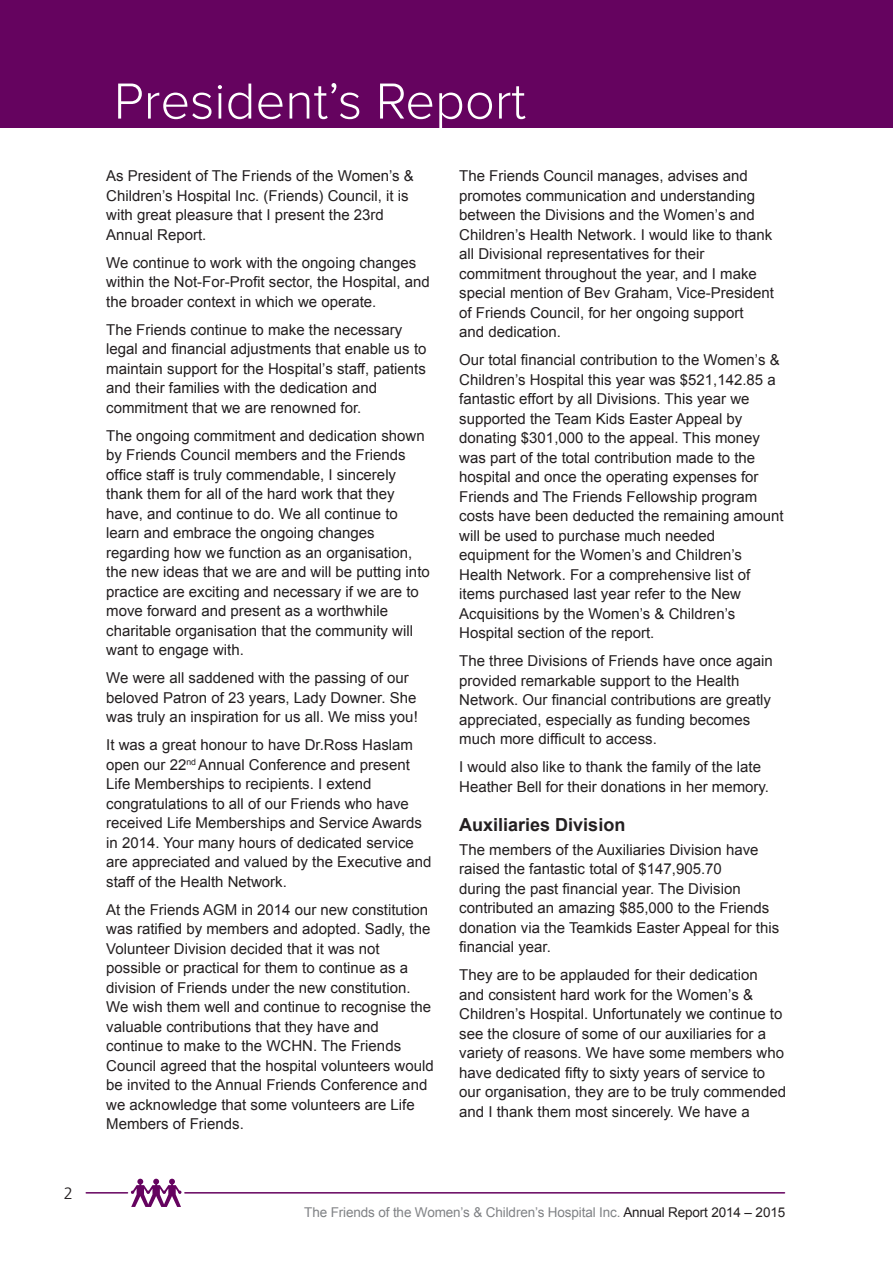
<style>
.page{position:relative;width:893px;height:1263px;background:#fff}
.page>*{position:absolute;margin:0;border:0;box-sizing:border-box;transform-origin:0 0}
.Section_Heading{font:300 52.5px "Proxima Nova";color:#fff}
.Subhead_2{font:700 18px "Arial";color:#231f20}
.t1{font:300 16.5px "Frutiger";color:#231f20}
.Body_Copy{font:15px/19.5px "Arial";color:#231f20}
.t2{font:13.5px "Arial";letter-spacing:-.01em;color:#808285}
.s1{color:#231f20}
</style>
<div class="page">
<hr style="left:185px;top:1192px;width:599px;height:1px;background:#65035f">
<hr style="left:86px;top:1192px;width:42px;height:1px;background:#65035f">
<svg style="left:131px;top:1179px;width:50px;height:28px"></svg>
<div style="left:0;top:0;width:893px;height:128px;background:#65035f"></div>
<p class="t1" style="left:64px;top:1183px;width:11px">2</p>
<p class="Section_Heading" style="left:114px;top:77px;width:414px">President’s Report</p>
<p class="Body_Copy" style="left:106px;top:166px;width:309px">As President of The Friends of the Women’s &amp; Children’s Hospital Inc. (Friends) Council, it is with great pleasure that I present the 23rd Annual Report.</p>
<p class="Body_Copy" style="left:106px;top:253px;width:325px">We continue to work with the ongoing changes within the Not-For-Profit sector, the Hospital, and the broader context in which we operate.</p>
<p class="Body_Copy" style="left:106px;top:320px;width:322px">The Friends continue to make the necessary legal and financial adjustments that enable us to maintain support for the Hospital’s staff, patients and their families with the dedication and commitment that we are renowned for.</p>
<p class="Body_Copy" style="left:106px;top:426px;width:325px">The ongoing commitment and dedication shown by Friends Council members and the Friends office staff is truly commendable, I sincerely thank them for all of the hard work that they have, and continue to do. We all continue to learn and embrace the ongoing changes regarding how we function as an organisation, the new ideas that we are and will be putting into practice are exciting and necessary if we are to move forward and present as a worthwhile charitable organisation that the community will want to engage with.</p>
<p class="Body_Copy" style="left:106px;top:668px;width:313px">We were all saddened with the passing of our beloved Patron of 23 years, Lady Downer. She was truly an inspiration for us all. We miss you!</p>
<p class="Body_Copy" style="left:106px;top:735px;width:327px">It was a great honour to have Dr.Ross Haslam open our 22<sup>nd</sup> Annual Conference and present Life Memberships to recipients. I extend congratulations to all of our Friends who have received Life Memberships and Service Awards in 2014. Your many hours of dedicated service are appreciated and valued by the Executive and staff of the Health Network.</p>
<p class="Body_Copy" style="left:106px;top:900px;width:329px">At the Friends AGM in 2014 our new constitution was ratified by members and adopted. Sadly, the Volunteer Division decided that it was not possible or practical for them to continue as a division of Friends under the new constitution.<br>We wish them well and continue to recognise the valuable contributions that they have and continue to make to the WCHN. The Friends Council agreed that the hospital volunteers would be invited to the Annual Friends Conference and we acknowledge that some volunteers are Life Members of Friends.</p>
<p class="Body_Copy" style="left:459px;top:166px;width:316px">The Friends Council manages, advises and promotes communication and understanding between the Divisions and the Women’s and Children’s Health Network. I would like to thank all Divisional representatives for their commitment throughout the year, and I make special mention of Bev Graham, Vice-President of Friends Council, for her ongoing support<br>and dedication.</p>
<p class="Body_Copy" style="left:459px;top:350px;width:326px">Our total financial contribution to the Women’s &amp; Children’s Hospital this year was $521,142.85 a fantastic effort by all Divisions. This year we supported the Team Kids Easter Appeal by donating $301,000 to the appeal. This money was part of the total contribution made to the hospital and once the operating expenses for Friends and The Friends Fellowship program costs have been deducted the remaining amount will be used to purchase much needed equipment for the Women’s and Children’s Health Network. For a comprehensive list of items purchased last year refer to the New Acquisitions by the Women’s &amp; Children’s Hospital section of the report.</p>
<p class="Body_Copy" style="left:459px;top:651px;width:315px">The three Divisions of Friends have once again provided remarkable support to the Health Network. Our financial contributions are greatly appreciated, especially as funding becomes much more difficult to access.</p>
<p class="Body_Copy" style="left:459px;top:757px;width:311px">I would also like to thank the family of the late<br>Heather Bell for their donations in her memory.</p>
<p class="Subhead_2" style="left:459px;top:813px;width:168px">Auxiliaries Division</p>
<p class="Body_Copy" style="left:459px;top:840px;width:321px">The members of the Auxiliaries Division have raised the fantastic total of $147,905.70<br>during the past financial year. The Division contributed an amazing $85,000 to the Friends donation via the Teamkids Easter Appeal for this financial year.</p>
<p class="Body_Copy" style="left:459px;top:965px;width:328px">They are to be applauded for their dedication and consistent hard work for the Women’s &amp; Children’s Hospital. Unfortunately we continue to see the closure of some of our auxiliaries for a variety of reasons. We have some members who have dedicated fifty to sixty years of service to our organisation, they are to be truly commended and I thank them most sincerely. We have a</p>
<p class="t2" style="left:304px;top:1203px;width:482px">The Friends of the Women’s &amp; Children’s Hospital Inc. <span class="s1">Annual Report 2014 – 2015</span></p>
</div>
